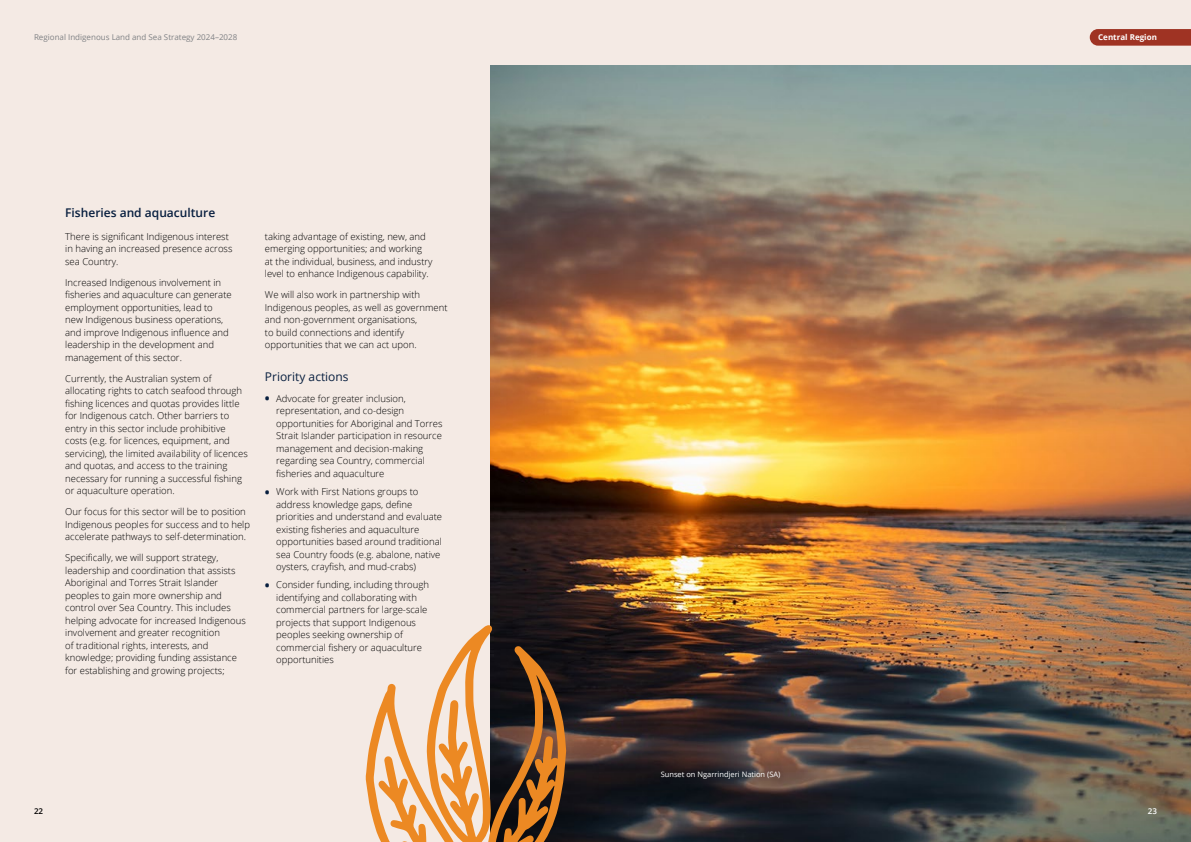
<style>
.page{position:relative;width:1191px;height:842px;background:#f4eae4}
.page>*{position:absolute;margin:0;border:0;box-sizing:border-box;transform-origin:0 0}
.t1{font:600 12px "Open Sans";color:#081f3f}
.t2{font:12px "Open Sans";color:#081f3f}
.t3{font:300 9.5px/12.5px "Open Sans";color:#000}
.t4{font:8px "Open Sans";color:#808285}
.t5{font:700 8px "Open Sans";color:#fff}
.t6{font:600 8px "Open Sans";color:#000}
.t7{font:600 8px "Open Sans";color:#fff}
.t8{font:7.5px "Open Sans";color:#fff}
.s1{font-weight:700;font-size:13px;color:#081f3f}
</style>
<div class="page">
<img style="left:490px;top:65px;width:701px;height:777px">
<svg style="left:365px;top:625px;width:201px;height:217px"></svg>
<svg style="left:1089px;top:29px;width:102px;height:17px"></svg>
<div style="left:658px;top:768px;width:129px;height:17px;background:#000;opacity:.15"></div>
<p class="t4" style="left:34px;top:32px;width:205px">Regional Indigenous Land and Sea Strategy 2024–2028</p>
<p class="t1" style="left:65px;top:205px;width:152px">Fisheries and aquaculture</p>
<p class="t3" style="left:65px;top:230px;width:169px">There is significant Indigenous interest in having an increased presence across sea Country.</p>
<p class="t3" style="left:65px;top:276px;width:168px">Increased Indigenous involvement in fisheries and aquaculture can generate employment opportunities, lead to new Indigenous business operations, and improve Indigenous influence and leadership in the development and management of this sector.</p>
<p class="t3" style="left:65px;top:372px;width:184px">Currently, the Australian system of allocating rights to catch seafood through fishing licences and quotas provides little for Indigenous catch. Other barriers to entry in this sector include prohibitive costs (e.g. for licences, equipment, and servicing), the limited availability of licences and quotas, and access to the training necessary for running a successful fishing or aquaculture operation.</p>
<p class="t3" style="left:65px;top:505px;width:186px">Our focus for this sector will be to position<br>Indigenous peoples for success and to help accelerate pathways to self-determination.</p>
<p class="t3" style="left:65px;top:551px;width:182px">Specifically, we will support strategy, leadership and coordination that assists Aboriginal and Torres Strait Islander peoples to gain more ownership and control over Sea Country. This includes helping advocate for increased Indigenous involvement and greater recognition<br>of traditional rights, interests, and knowledge; providing funding assistance for establishing and growing projects;</p>
<p class="t3" style="left:265px;top:230px;width:169px">taking advantage of existing, new, and emerging opportunities; and working at the individual, business, and industry level to enhance Indigenous capability.</p>
<p class="t3" style="left:265px;top:288px;width:184px">We will also work in partnership with Indigenous peoples, as well as government and non-government organisations,<br>to build connections and identify opportunities that we can act upon.</p>
<p class="t2" style="left:265px;top:368px;width:85px">Priority actions</p>
<p class="t3" style="left:276px;top:392px;width:168px;text-indent:-11px"><span class="s1">•</span> Advocate for greater inclusion, representation, and co-design opportunities for Aboriginal and Torres Strait Islander participation in resource management and decision-making regarding sea Country, commercial fisheries and aquaculture</p>
<p class="t3" style="left:276px;top:485px;width:167px;text-indent:-11px"><span class="s1">•</span> Work with First Nations groups to address knowledge gaps, define priorities and understand and evaluate existing fisheries and aquaculture opportunities based around traditional sea Country foods (e.g. abalone, native oysters, crayfish, and mud-crabs)</p>
<p class="t3" style="left:276px;top:578px;width:154px;text-indent:-11px"><span class="s1">•</span> Consider funding, including through identifying and collaborating with commercial partners for large-scale projects that support Indigenous peoples seeking ownership of commercial fishery or aquaculture opportunities</p>
<p class="t6" style="left:34px;top:806px;width:11px">22</p>
<p class="t8" style="left:660px;top:769px;width:121px">Sunset on Ngarrindjeri Nation (SA)</p>
<p class="t5" style="left:1098px;top:32px;width:60px">Central Region</p>
<p class="t7" style="left:1147px;top:806px;width:11px">23</p>
</div>
